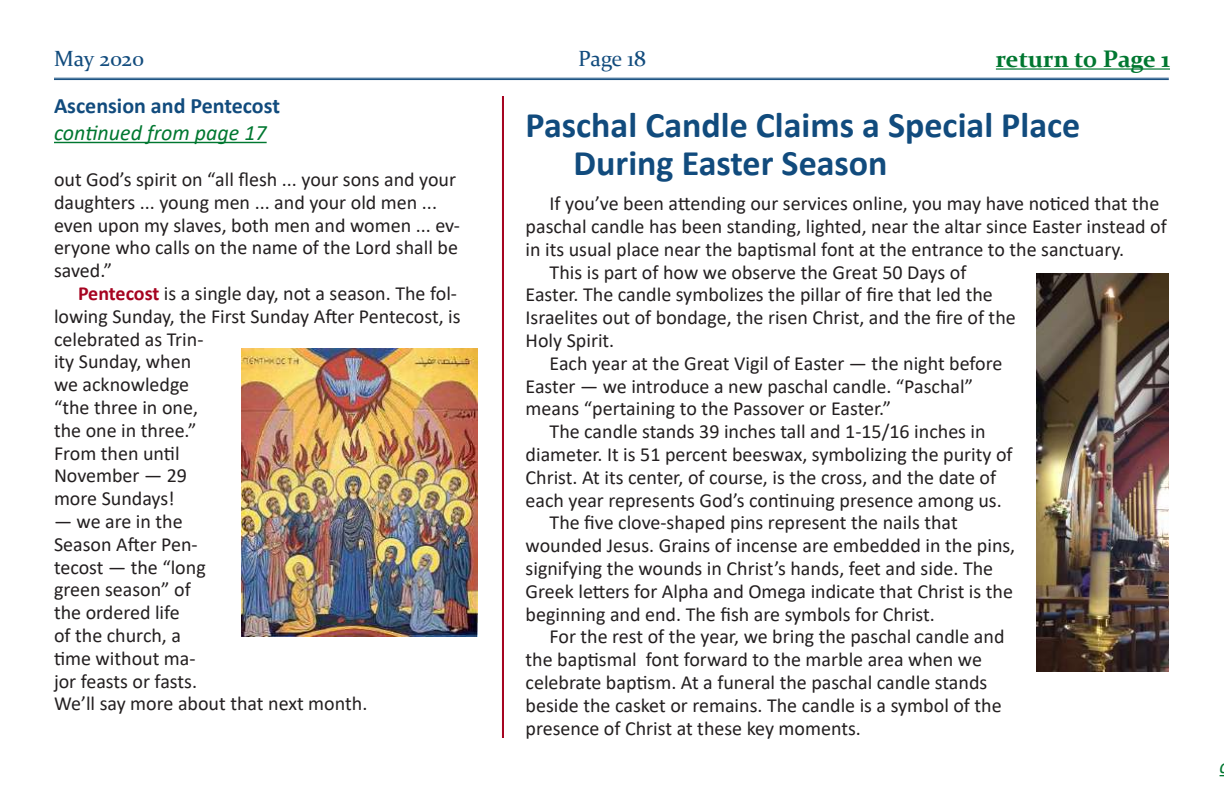
<style>
.page{position:relative;width:1224px;height:792px;background:#fff}
.page>*{position:absolute;margin:0;border:0;box-sizing:border-box;transform-origin:0 0}
.t1{font:700 36px/38px "Calibri";color:#114b7d}
.t2{font:700 24px "Constantia";color:#007730}
.t3{font:700 22px "Calibri";color:#114b7d}
.t4{font:italic 22px "Calibri";color:#007730}
.t5{font:22px "Constantia";letter-spacing:-.005em;color:#114b7d}
.t6{font:20px/22.8px "Calibri";color:#231f20}
.s1{font-weight:700;color:#a60421}
</style>
<div class="page">
<hr style="left:54px;top:78px;width:1115px;height:1px;background:#114b7d">
<hr style="left:54px;top:79px;width:1115px;height:1px;background:#114b7d">
<hr style="left:996px;top:68px;width:174px;height:2px;background:#007730">
<hr style="left:54px;top:142px;width:213px;height:1px;background:#007730">
<hr style="left:502px;top:96px;width:2px;height:642px;background:#a60421">
<img style="left:1037px;top:274px;width:131px;height:398px">
<img style="left:241px;top:348px;width:237px;height:288px">
<p class="t5" style="left:54px;top:43px;width:92px">May 2020</p>
<p class="t5" style="left:578px;top:43px;width:69px">Page 18</p>
<p class="t2" style="left:996px;top:43px;width:176px">return to Page 1</p>
<p class="t3" style="left:54px;top:90px;width:227px">Ascension and Pentecost</p>
<p class="t4" style="left:54px;top:117px;width:214px">continued from page 17</p>
<h1 class="t1" style="left:574px;top:106px;width:508px;text-indent:-48px">Paschal Candle Claims a Special Place<br>During Easter Season</h1>
<p class="t6" style="left:550px;top:192px;width:611px">If you’ve been attending our services online, you may have noticed that the</p>
<p class="t6" style="left:526px;top:214px;width:643px">paschal candle has been standing, lighted, near the altar since Easter instead of</p>
<p class="t6" style="left:526px;top:237px;width:600px">in its usual place near the baptismal font at the entrance to the sanctuary.</p>
<p class="t6" style="left:550px;top:260px;width:418px">This is part of how we observe the Great 50 Days of</p>
<p class="t6" style="left:526px;top:283px;width:469px">Easter. The candle symbolizes the pillar of fire that led the</p>
<p class="t6" style="left:526px;top:306px;width:492px">Israelites out of bondage, the risen Christ, and the fire of the</p>
<p class="t6" style="left:526px;top:328px;width:90px">Holy Spirit.</p>
<p class="t6" style="left:550px;top:351px;width:454px">Each year at the Great Vigil of Easter — the night before</p>
<p class="t6" style="left:526px;top:374px;width:449px">Easter — we introduce a new paschal candle. “Paschal”</p>
<p class="t6" style="left:526px;top:397px;width:367px">means “pertaining to the Passover or Easter.”</p>
<p class="t6" style="left:550px;top:420px;width:438px">The candle stands 39 inches tall and 1-15/16 inches in</p>
<p class="t6" style="left:526px;top:442px;width:489px">diameter. It is 51 percent beeswax, symbolizing the purity of</p>
<p class="t6" style="left:526px;top:465px;width:472px">Christ. At its center, of course, is the cross, and the date of</p>
<p class="t6" style="left:526px;top:488px;width:478px">each year represents God’s continuing presence among us.</p>
<p class="t6" style="left:550px;top:511px;width:410px">The five clove-shaped pins represent the nails that</p>
<p class="t6" style="left:526px;top:534px;width:491px">wounded Jesus. Grains of incense are embedded in the pins,</p>
<p class="t6" style="left:526px;top:556px;width:469px">signifying the wounds in Christ’s hands, feet and side. The</p>
<p class="t6" style="left:526px;top:579px;width:489px">Greek letters for Alpha and Omega indicate that Christ is the</p>
<p class="t6" style="left:526px;top:602px;width:411px">beginning and end. The fish are symbols for Christ.</p>
<p class="t6" style="left:550px;top:625px;width:456px">For the rest of the year, we bring the paschal candle and</p>
<p class="t6" style="left:526px;top:648px;width:458px">the baptismal font forward to the marble area when we</p>
<p class="t6" style="left:526px;top:670px;width:463px">celebrate baptism. At a funeral the paschal candle stands</p>
<p class="t6" style="left:526px;top:693px;width:478px">beside the casket or remains. The candle is a symbol of the</p>
<p class="t6" style="left:526px;top:716px;width:337px">presence of Christ at these key moments.</p>
<p class="t6" style="left:54px;top:167px;width:407px">out God’s spirit on “all flesh ... your sons and your daughters ... young men ... and your old men ... even upon my slaves, both men and women ... ev&shy;eryone who calls on the name of the Lord shall be saved.”</p>
<p class="t6" style="left:54px;top:281px;width:408px;text-indent:24px"><span class="s1">Pentecost</span> is a single day, not a season. The fol&shy;lowing Sunday, the First Sunday After Pentecost, is celebrated as Trin-<br>ity Sunday, when<br>we acknowledge<br>“the three in one,<br>the one in three.”<br>From then until<br>November — 29<br>more Sundays!</p>
<p class="t6" style="left:54px;top:509px;width:315px">— we are in the<br>Season After Pen-<br>tecost — the “long<br>green season” of<br>the ordered life<br>of the church, a<br>time without ma-<br>jor feasts or fasts.<br>We’ll say more about that next month.</p>
</div>
